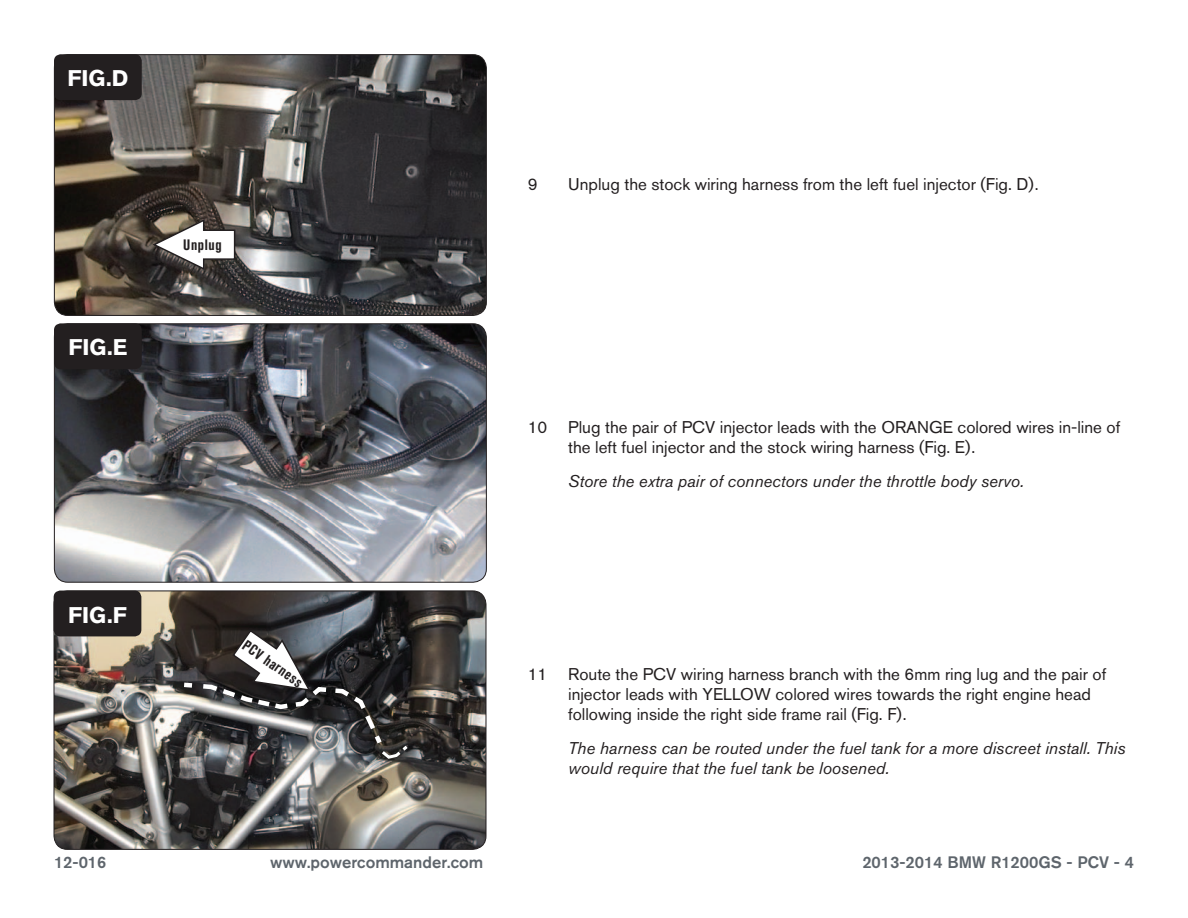
<style>
.page{position:relative;width:1188px;height:918px;background:#fff}
.page>*{position:absolute;margin:0;border:0;box-sizing:border-box;transform-origin:0 0}
.t1{font:700 22.5px "Akzidenz Grotesk BQ";color:#fff}
.Bodycopy{font:16.8px/20.2px "Akzidenz Grotesk BQ";color:#231f20}
.Bodycopy-2{font:italic 16.8px/20.2px "Akzidenz Grotesk BQ";color:#231f20}
.t2{font:500 16.5px "Akzidenz Grotesk BQ";color:#5e656c}
.Callouts{font:700 condensed 15px "Akzidenz Grotesk BQ";letter-spacing:.04em;color:#231f20}
</style>
<div class="page">
<img style="left:54px;top:55px;width:432px;height:260px">
<div style="left:54px;top:54px;width:433px;height:262px;border:1px solid #231f20;border-radius:14px"></div>
<img style="left:54px;top:591px;width:432px;height:258px">
<div style="left:54px;top:591px;width:432px;height:259px;border:1px solid #231f20;border-radius:14px"></div>
<div style="left:54px;top:591px;width:87px;height:45px;background:#231f20;border-radius:7px"></div>
<div style="left:54px;top:54px;width:88px;height:46px;background:#231f20;border-radius:7px"></div>
<img style="left:54px;top:324px;width:431px;height:257px">
<div style="left:54px;top:323px;width:433px;height:260px;border:1px solid #231f20;border-radius:14px"></div>
<div style="left:54px;top:323px;width:88px;height:46px;background:#231f20;border-radius:7px"></div>
<svg style="left:151px;top:218px;width:85px;height:53px"></svg>
<svg style="left:179px;top:629px;width:232px;height:131px"></svg>
<p class="t1" style="left:67px;top:65px;width:62px">FIG.D</p>
<p class="t1" style="left:68px;top:335px;width:61px">FIG.E</p>
<p class="Callouts" style="left:183px;top:236px;width:40px">Unplug</p>
<p class="t1" style="left:68px;top:602px;width:60px">FIG.F</p>
<p class="Callouts" style="left:249px;top:637px;width:71px;rotate:35deg">PCV harness</p>
<p class="Bodycopy" style="left:528px;top:174px;width:11px">9</p>
<p class="Bodycopy" style="left:568px;top:174px;width:472px">Unplug the stock wiring harness from the left fuel injector (Fig. D).</p>
<p class="Bodycopy" style="left:568px;top:417px;width:554px;text-indent:-40px">10 Plug the pair of PCV injector leads with the ORANGE colored wires in-line of the left fuel injector and the stock wiring harness (Fig. E).</p>
<p class="Bodycopy-2" style="left:568px;top:471px;width:457px">Store the extra pair of connectors under the throttle body servo.</p>
<p class="Bodycopy" style="left:568px;top:664px;width:540px;text-indent:-40px">11 Route the PCV wiring harness branch with the 6mm ring lug and the pair of injector leads with YELLOW colored wires towards the right engine head following inside the right side frame rail (Fig. F).</p>
<p class="Bodycopy-2" style="left:568px;top:738px;width:559px">The harness can be routed under the fuel tank for a more discreet install. This would require that the fuel tank be loosened.</p>
<p class="t2" style="left:54px;top:852px;width:54px">12-016</p>
<p class="t2" style="left:270px;top:852px;width:215px">www.powercommander.com</p>
<p class="t2" style="left:862px;top:852px;width:273px">2013-2014 BMW R1200GS - PCV - 4</p>
</div>
